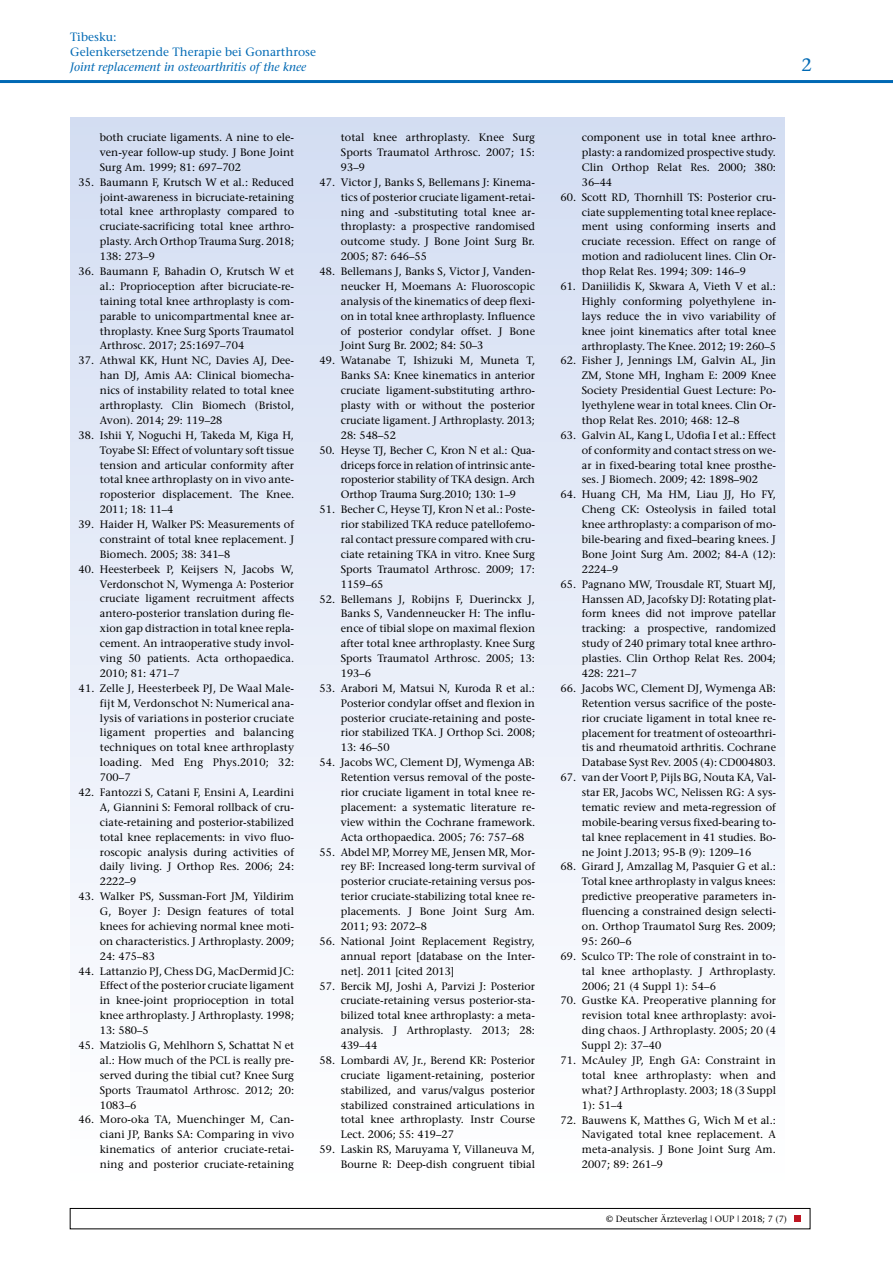
<style>
.page{position:relative;width:893px;height:1263px;background:#fff}
.page>*{position:absolute;margin:0;border:0;box-sizing:border-box;transform-origin:0 0}
.t1{font:18px "Stone Serif";color:#0069b4}
.t2{font:12px/14.9px "Stone Serif";letter-spacing:.005em;color:#0069b4}
.t3{font:10.8px/14.9px "Stone Serif";color:#000;text-align:justify}
.t4{font:9px "Stone Serif";color:#000}
.s1{font-style:italic}
</style>
<div class="page">
<div style="left:70px;top:1208px;width:740px;height:21px;border:1px solid #000"></div>
<svg style="left:795px;top:1215px;width:6px;height:6px"></svg>
<div style="left:70px;top:118px;width:714px;height:1071px;background:linear-gradient(to bottom,#d3ddf2,#fff)"></div>
<hr style="left:0;top:80px;width:893px;height:3px;background:#0069b4">
<p class="t2" style="left:70px;top:30px;width:247px">Tibesku:<br>Gelenkersetzende Therapie bei Gonarthrose<br><span class="s1">Joint replacement in osteoarthritis of the knee</span></p>
<p class="t3" style="left:100px;top:130px;width:196px">both cruciate ligaments. A nine to ele&shy;ven-year follow-up study. J Bone Joint Surg Am. 1999; 81: 697–702</p>
<p class="t3" style="left:100px;top:174px;width:196px;text-indent:-21px">35. Baumann F, Krutsch W et al.: Reduced joint-awareness in bicruciate-retaining total knee arthroplasty compared to cruciate-sacrificing total knee arthro&shy;plasty. Arch Orthop Trauma Surg. 2018; 138: 273–9</p>
<p class="t3" style="left:100px;top:264px;width:196px;text-indent:-21px">36. Baumann F, Bahadin O, Krutsch W et al.: Proprioception after bicruciate-re&shy;taining total knee arthroplasty is com&shy;parable to unicompartmental knee ar&shy;throplasty. Knee Surg Sports Traumatol Arthrosc. 2017; 25:1697–704</p>
<p class="t3" style="left:100px;top:353px;width:196px;text-indent:-21px">37. Athwal KK, Hunt NC, Davies AJ, Dee&shy;han DJ, Amis AA: Clinical biomecha&shy;nics of instability related to total knee arthroplasty. Clin Biomech (Bristol, Avon). 2014; 29: 119–28</p>
<p class="t3" style="left:100px;top:427px;width:196px;text-indent:-21px">38. Ishii Y, Noguchi H, Takeda M, Kiga H, Toyabe SI: Effect of voluntary soft tissue tension and articular conformity after total knee arthroplasty on in vivo ante&shy;roposterior displacement. The Knee.<br>2011; 18: 11–4</p>
<p class="t3" style="left:100px;top:517px;width:196px;text-indent:-21px">39. Haider H, Walker PS: Measurements of constraint of total knee replacement. J Biomech. 2005; 38: 341–8</p>
<p class="t3" style="left:100px;top:561px;width:196px;text-indent:-21px">40. Heesterbeek P, Keijsers N, Jacobs W, Verdonschot N, Wymenga A: Posterior cruciate ligament recruitment affects antero-posterior translation during fle&shy;xion gap distraction in total knee repla&shy;cement. An intraoperative study invol&shy;ving 50 patients. Acta orthopaedica.<br>2010; 81: 471–7</p>
<p class="t3" style="left:100px;top:680px;width:196px;text-indent:-21px">41. Zelle J, Heesterbeek PJ, De Waal Male&shy;fijt M, Verdonschot N: Numerical ana&shy;lysis of variations in posterior cruciate ligament properties and balancing techniques on total knee arthroplasty loading. Med Eng Phys.2010; 32:<br>700–7</p>
<p class="t3" style="left:100px;top:785px;width:196px;text-indent:-21px">42. Fantozzi S, Catani F, Ensini A, Leardini A, Giannini S: Femoral rollback of cru&shy;ciate-retaining and posterior-stabilized total knee replacements: in vivo fluo&shy;roscopic analysis during activities of daily living. J Orthop Res. 2006; 24:<br>2222–9</p>
<p class="t3" style="left:100px;top:889px;width:196px;text-indent:-21px">43. Walker PS, Sussman-Fort JM, Yildirim G, Boyer J: Design features of total knees for achieving normal knee moti&shy;on characteristics. J Arthroplasty. 2009; 24: 475–83</p>
<p class="t3" style="left:100px;top:963px;width:196px;text-indent:-21px">44. Lattanzio PJ, Chess DG, MacDermid JC:<br>Effect of the posterior cruciate ligament in knee-joint proprioception in total knee arthroplasty. J Arthroplasty. 1998; 13: 580–5</p>
<p class="t3" style="left:100px;top:1038px;width:196px;text-indent:-21px">45. Matziolis G, Mehlhorn S, Schattat N et al.: How much of the PCL is really pre&shy;served during the tibial cut? Knee Surg Sports Traumatol Arthrosc. 2012; 20:<br>1083–6</p>
<p class="t3" style="left:100px;top:1112px;width:196px;text-indent:-21px">46. Moro-oka TA, Muenchinger M, Can&shy;ciani JP, Banks SA: Comparing in vivo kinematics of anterior cruciate-retai&shy;ning and posterior cruciate-retaining</p>
<p class="t3" style="left:341px;top:130px;width:196px">total knee arthroplasty. Knee Surg Sports Traumatol Arthrosc. 2007; 15:<br>93–9</p>
<p class="t3" style="left:341px;top:174px;width:196px;text-indent:-21px">47. Victor J, Banks S, Bellemans J: Kinema&shy;tics of posterior cruciate ligament-retai&shy;ning and -substituting total knee ar&shy;throplasty: a prospective randomised outcome study. J Bone Joint Surg Br.<br>2005; 87: 646–55</p>
<p class="t3" style="left:341px;top:264px;width:196px;text-indent:-21px">48. Bellemans J, Banks S, Victor J, Vanden&shy;neucker H, Moemans A: Fluoroscopic analysis of the kinematics of deep flexi&shy;on in total knee arthroplasty. Influence of posterior condylar offset. J Bone Joint Surg Br. 2002; 84: 50–3</p>
<p class="t3" style="left:341px;top:353px;width:196px;text-indent:-21px">49. Watanabe T, Ishizuki M, Muneta T, Banks SA: Knee kinematics in anterior cruciate ligament-substituting arthro&shy;plasty with or without the posterior cruciate ligament. J Arthroplasty. 2013; 28: 548–52</p>
<p class="t3" style="left:341px;top:442px;width:196px;text-indent:-21px">50. Heyse TJ, Becher C, Kron N et al.: Qua&shy;driceps force in relation of intrinsic ante&shy;roposterior stability of TKA design. Arch Orthop Trauma Surg.2010; 130: 1–9</p>
<p class="t3" style="left:341px;top:502px;width:196px;text-indent:-21px">51. Becher C, Heyse TJ, Kron N et al.: Poste&shy;rior stabilized TKA reduce patellofemo&shy;ral contact pressure compared with cru&shy;ciate retaining TKA in vitro. Knee Surg Sports Traumatol Arthrosc. 2009; 17:<br>1159–65</p>
<p class="t3" style="left:341px;top:591px;width:196px;text-indent:-21px">52. Bellemans J, Robijns F, Duerinckx J, Banks S, Vandenneucker H: The influ&shy;ence of tibial slope on maximal flexion after total knee arthroplasty. Knee Surg Sports Traumatol Arthrosc. 2005; 13:<br>193–6</p>
<p class="t3" style="left:341px;top:680px;width:196px;text-indent:-21px">53. Arabori M, Matsui N, Kuroda R et al.:<br>Posterior condylar offset and flexion in posterior cruciate-retaining and poste&shy;rior stabilized TKA. J Orthop Sci. 2008; 13: 46–50</p>
<p class="t3" style="left:341px;top:755px;width:196px;text-indent:-21px">54. Jacobs WC, Clement DJ, Wymenga AB:<br>Retention versus removal of the poste&shy;rior cruciate ligament in total knee re&shy;placement: a systematic literature re&shy;view within the Cochrane framework.<br>Acta orthopaedica. 2005; 76: 757–68</p>
<p class="t3" style="left:341px;top:844px;width:196px;text-indent:-21px">55. Abdel MP, Morrey ME, Jensen MR, Mor&shy;rey BF: Increased long-term survival of posterior cruciate-retaining versus pos&shy;terior cruciate-stabilizing total knee re&shy;placements. J Bone Joint Surg Am.<br>2011; 93: 2072–8</p>
<p class="t3" style="left:341px;top:933px;width:196px;text-indent:-21px">56. National Joint Replacement Registry, annual report [database on the Inter&shy;net]. 2011 [cited 2013]</p>
<p class="t3" style="left:341px;top:978px;width:196px;text-indent:-21px">57. Bercik MJ, Joshi A, Parvizi J: Posterior cruciate-retaining versus posterior-sta&shy;bilized total knee arthroplasty: a meta&shy;analysis. J Arthroplasty. 2013; 28:<br>439–44</p>
<p class="t3" style="left:341px;top:1053px;width:196px;text-indent:-21px">58. Lombardi AV, Jr., Berend KR: Posterior cruciate ligament-retaining, posterior stabilized, and varus/valgus posterior stabilized constrained articulations in total knee arthroplasty. Instr Course Lect. 2006; 55: 419–27</p>
<p class="t3" style="left:320px;top:1142px;width:217px;text-align:right">59. Laskin RS, Maruyama Y, Villaneuva M,<br>Bourne R: Deep-dish congruent tibial</p>
<p class="t1" style="left:801px;top:54px;width:12px">2</p>
<p class="t3" style="left:582px;top:130px;width:196px">component use in total knee arthro&shy;plasty: a randomized prospective study.<br>Clin Orthop Relat Res. 2000; 380:<br>36–44</p>
<p class="t3" style="left:582px;top:189px;width:196px;text-indent:-21px">60. Scott RD, Thornhill TS: Posterior cru&shy;ciate supplementing total knee replace&shy;ment using conforming inserts and cruciate recession. Effect on range of motion and radiolucent lines. Clin Or&shy;thop Relat Res. 1994; 309: 146–9</p>
<p class="t3" style="left:582px;top:279px;width:196px;text-indent:-21px">61. Daniilidis K, Skwara A, Vieth V et al.:<br>Highly conforming polyethylene in&shy;lays reduce the in vivo variability of knee joint kinematics after total knee arthroplasty. The Knee. 2012; 19: 260–5</p>
<p class="t3" style="left:582px;top:353px;width:196px;text-indent:-21px">62. Fisher J, Jennings LM, Galvin AL, Jin ZM, Stone MH, Ingham E: 2009 Knee Society Presidential Guest Lecture: Po&shy;lyethylene wear in total knees. Clin Or&shy;thop Relat Res. 2010; 468: 12–8</p>
<p class="t3" style="left:582px;top:428px;width:196px;text-indent:-21px">63. Galvin AL, Kang L, Udofia I et al.: Effect of conformity and contact stress on we&shy;ar in fixed-bearing total knee prosthe&shy;ses. J Biomech. 2009; 42: 1898–902</p>
<p class="t3" style="left:582px;top:487px;width:196px;text-indent:-21px">64. Huang CH, Ma HM, Liau JJ, Ho FY, Cheng CK: Osteolysis in failed total knee arthroplasty: a comparison of mo&shy;bile-bearing and fixed–bearing knees. J Bone Joint Surg Am. 2002; 84-A (12):<br>2224–9</p>
<p class="t3" style="left:582px;top:576px;width:196px;text-indent:-21px">65. Pagnano MW, Trousdale RT, Stuart MJ, Hanssen AD, Jacofsky DJ: Rotating plat&shy;form knees did not improve patellar tracking: a prospective, randomized study of 240 primary total knee arthro&shy;plasties. Clin Orthop Relat Res. 2004; 428: 221–7</p>
<p class="t3" style="left:582px;top:681px;width:196px;text-indent:-21px">66. Jacobs WC, Clement DJ, Wymenga AB:<br>Retention versus sacrifice of the poste&shy;rior cruciate ligament in total knee re&shy;placement for treatment of osteoarthri&shy;tis and rheumatoid arthritis. Cochrane Database Syst Rev. 2005 (4): CD004803.</p>
<p class="t3" style="left:582px;top:770px;width:196px;text-indent:-21px">67. van der Voort P, Pijls BG, Nouta KA, Val&shy;star ER, Jacobs WC, Nelissen RG: A sys&shy;tematic review and meta-regression of mobile-bearing versus fixed-bearing to&shy;tal knee replacement in 41 studies. Bo&shy;ne Joint J.2013; 95-B (9): 1209–16</p>
<p class="t3" style="left:582px;top:859px;width:196px;text-indent:-21px">68. Girard J, Amzallag M, Pasquier G et al.:<br>Total knee arthroplasty in valgus knees: predictive preoperative parameters in&shy;fluencing a constrained design selecti&shy;on. Orthop Traumatol Surg Res. 2009; 95: 260–6</p>
<p class="t3" style="left:582px;top:948px;width:196px;text-indent:-21px">69. Sculco TP: The role of constraint in to&shy;tal knee arthoplasty. J Arthroplasty.<br>2006; 21 (4 Suppl 1): 54–6</p>
<p class="t3" style="left:582px;top:993px;width:196px;text-indent:-21px">70. Gustke KA. Preoperative planning for revision total knee arthroplasty: avoi&shy;ding chaos. J Arthroplasty. 2005; 20 (4<br>Suppl 2): 37–40</p>
<p class="t3" style="left:582px;top:1053px;width:196px;text-indent:-21px">71. McAuley JP, Engh GA: Constraint in total knee arthroplasty: when and what? J Arthroplasty. 2003; 18 (3 Suppl 1): 51–4</p>
<p class="t3" style="left:582px;top:1112px;width:196px;text-indent:-21px">72. Bauwens K, Matthes G, Wich M et al.:<br>Navigated total knee replacement. A meta-analysis. J Bone Joint Surg Am.<br>2007; 89: 261–9</p>
<p class="t4" style="left:606px;top:1213px;width:182px">© Deutscher Ärzteverlag | OUP | 2018; 7 (7)</p>
</div>
